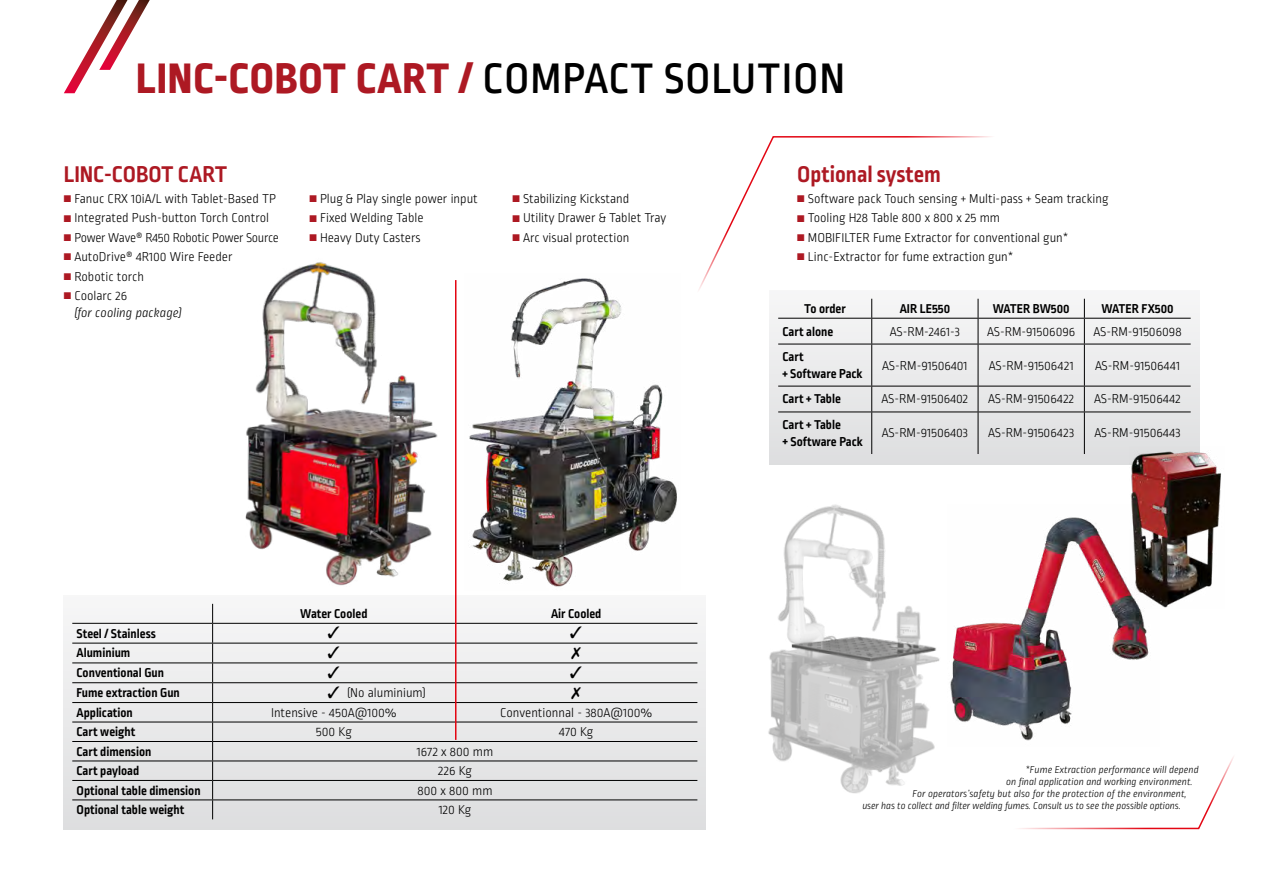
<style>
.page{position:relative;width:1263px;height:893px;background:#fff}
.page>*{position:absolute;margin:0;border:0;box-sizing:border-box;transform-origin:0 0}
.t1{font:800 45px "Ropa Sans Pro";letter-spacing:.02em;color:#ad1923}
.t2{font:700 24px "Ropa Sans Pro";color:#ad1923}
.t3{font:300 13.5px "Ropa Sans Pro";color:#000}
.t4{font:700 13.5px/16.2px "Ropa Sans Pro";color:#000}
.t5{font:300 13.5px "Ropa Sans Pro";letter-spacing:-.02em;color:#000}
.t6{font:italic 300 13.5px/17.2px "Ropa Sans Pro";color:#000}
.t7{font:italic 300 10.5px/12px "Ropa Sans Pro";color:#000}
.s1{font-weight:500;color:#000}
.s2{color:#ad1923}
.s3{font-style:normal}
</style>
<div class="page">
<svg style="left:1019px;top:756px;width:215px;height:74px"></svg>
<svg style="left:699px;top:136px;width:293px;height:233px"></svg>
<svg style="left:64px;top:0;width:86px;height:93px"></svg>
<div style="left:64px;top:595px;width:642px;height:234px;background:linear-gradient(to bottom,#f3f3f3,#dcddde)"></div>
<div style="left:770px;top:290px;width:429px;height:175px;background:#eaeaeb"></div>
<hr style="left:72px;top:623px;width:141px;height:1px;background:#000">
<hr style="left:213px;top:623px;width:242px;height:1px;background:#000">
<hr style="left:455px;top:623px;width:242px;height:1px;background:#000">
<hr style="left:72px;top:643px;width:141px;height:1px;background:#000">
<hr style="left:213px;top:643px;width:242px;height:1px;background:#000">
<hr style="left:455px;top:643px;width:242px;height:1px;background:#000">
<hr style="left:72px;top:662px;width:141px;height:1px;background:#000">
<hr style="left:213px;top:662px;width:242px;height:1px;background:#000">
<hr style="left:455px;top:662px;width:242px;height:1px;background:#000">
<hr style="left:72px;top:682px;width:141px;height:1px;background:#000">
<hr style="left:213px;top:682px;width:242px;height:1px;background:#000">
<hr style="left:455px;top:682px;width:242px;height:1px;background:#000">
<hr style="left:72px;top:702px;width:141px;height:1px;background:#000">
<hr style="left:213px;top:702px;width:242px;height:1px;background:#000">
<hr style="left:455px;top:702px;width:242px;height:1px;background:#000">
<svg style="left:212px;top:604px;width:1px;height:215px"></svg>
<hr style="left:72px;top:722px;width:141px;height:1px;background:#000">
<hr style="left:213px;top:722px;width:242px;height:1px;background:#000">
<hr style="left:455px;top:722px;width:242px;height:1px;background:#000">
<hr style="left:72px;top:741px;width:141px;height:1px;background:#000">
<hr style="left:213px;top:741px;width:242px;height:1px;background:#000">
<hr style="left:455px;top:741px;width:242px;height:1px;background:#000">
<hr style="left:72px;top:761px;width:141px;height:1px;background:#000">
<hr style="left:213px;top:761px;width:242px;height:1px;background:#000">
<hr style="left:455px;top:761px;width:242px;height:1px;background:#000">
<hr style="left:72px;top:780px;width:141px;height:1px;background:#000">
<hr style="left:213px;top:780px;width:242px;height:1px;background:#000">
<hr style="left:455px;top:780px;width:242px;height:1px;background:#000">
<hr style="left:72px;top:799px;width:141px;height:1px;background:#000">
<hr style="left:213px;top:799px;width:242px;height:1px;background:#000">
<hr style="left:455px;top:799px;width:242px;height:1px;background:#000">
<hr style="left:778px;top:318px;width:94px;height:1px;background:#000">
<hr style="left:872px;top:318px;width:106px;height:1px;background:#000">
<svg style="left:871px;top:299px;width:1px;height:45px"></svg>
<hr style="left:978px;top:318px;width:106px;height:1px;background:#000">
<svg style="left:978px;top:299px;width:1px;height:45px"></svg>
<hr style="left:1084px;top:318px;width:107px;height:1px;background:#000">
<hr style="left:778px;top:344px;width:94px;height:1px;background:#000">
<hr style="left:872px;top:344px;width:106px;height:1px;background:#000">
<hr style="left:871px;top:344px;width:1px;height:42px;background:#000">
<hr style="left:978px;top:344px;width:106px;height:1px;background:#000">
<hr style="left:978px;top:344px;width:1px;height:42px;background:#000">
<hr style="left:1084px;top:344px;width:107px;height:1px;background:#000">
<hr style="left:1084px;top:344px;width:1px;height:42px;background:#000">
<hr style="left:778px;top:386px;width:94px;height:1px;background:#000">
<hr style="left:872px;top:386px;width:106px;height:1px;background:#000">
<svg style="left:871px;top:386px;width:1px;height:26px"></svg>
<hr style="left:978px;top:386px;width:106px;height:1px;background:#000">
<svg style="left:978px;top:386px;width:1px;height:26px"></svg>
<hr style="left:1084px;top:386px;width:107px;height:1px;background:#000">
<svg style="left:1084px;top:386px;width:1px;height:26px"></svg>
<hr style="left:778px;top:412px;width:94px;height:1px;background:#000">
<hr style="left:872px;top:412px;width:106px;height:1px;background:#000">
<hr style="left:871px;top:412px;width:1px;height:42px;background:#000">
<hr style="left:978px;top:412px;width:106px;height:1px;background:#000">
<hr style="left:978px;top:412px;width:1px;height:42px;background:#000">
<hr style="left:1084px;top:412px;width:107px;height:1px;background:#000">
<hr style="left:1084px;top:412px;width:1px;height:42px;background:#000">
<svg style="left:1084px;top:299px;width:1px;height:45px"></svg>
<hr style="left:455px;top:280px;width:1px;height:460px;background:#e30613">
<img style="left:1129px;top:446px;width:92px;height:162px">
<img style="left:469px;top:278px;width:208px;height:309px">
<img style="left:245px;top:262px;width:193px;height:324px">
<img style="left:768px;top:504px;width:172px;height:290px">
<img style="left:950px;top:505px;width:210px;height:236px">
<svg style="left:328px;top:627px;width:11px;height:12px"></svg>
<svg style="left:571px;top:627px;width:11px;height:12px"></svg>
<svg style="left:328px;top:646px;width:11px;height:12px"></svg>
<svg style="left:571px;top:647px;width:10px;height:12px"></svg>
<svg style="left:328px;top:666px;width:11px;height:12px"></svg>
<svg style="left:571px;top:666px;width:11px;height:12px"></svg>
<svg style="left:328px;top:686px;width:11px;height:12px"></svg>
<svg style="left:571px;top:687px;width:10px;height:12px"></svg>
<p class="t1" style="left:136px;top:52px;width:710px">LINC-COBOT CART / <span class="s1">COMPACT SOLUTION</span></p>
<p class="t2" style="left:64px;top:160px;width:165px">LINC-COBOT CART</p>
<p class="t3" style="left:64px;top:192px;width:214px"><span class="s2">■</span> Fanuc CRX 10iA/L with Tablet-Based TP</p>
<p class="t3" style="left:64px;top:211px;width:207px"><span class="s2">■</span> Integrated Push-button Torch Control</p>
<p class="t5" style="left:64px;top:230px;width:217px"><span class="s2">■</span> Power Wave® R450 Robotic Power Source</p>
<p class="t3" style="left:64px;top:250px;width:170px"><span class="s2">■</span> AutoDrive® 4R100 Wire Feeder</p>
<p class="t3" style="left:64px;top:269px;width:82px"><span class="s2">■</span> Robotic torch</p>
<p class="t6" style="left:74px;top:288px;width:109px;text-indent:-11px"><span class="s2">■</span> <span class="s3">Coolarc 26<br></span>(for cooling package)</p>
<p class="t3" style="left:309px;top:192px;width:170px"><span class="s2">■</span> Plug &amp; Play single power input</p>
<p class="t3" style="left:309px;top:211px;width:116px"><span class="s2">■</span> Fixed Welding Table</p>
<p class="t3" style="left:309px;top:230px;width:113px"><span class="s2">■</span> Heavy Duty Casters</p>
<p class="t3" style="left:512px;top:192px;width:118px"><span class="s2">■</span> Stabilizing Kickstand</p>
<p class="t3" style="left:512px;top:211px;width:155px"><span class="s2">■</span> Utility Drawer &amp; Tablet Tray</p>
<p class="t3" style="left:512px;top:230px;width:119px"><span class="s2">■</span> Arc visual protection</p>
<p class="t4" style="left:300px;top:606px;width:69px">Water Cooled</p>
<p class="t4" style="left:551px;top:606px;width:52px">Air Cooled</p>
<p class="t4" style="left:77px;top:626px;width:81px">Steel / Stainless</p>
<p class="t4" style="left:77px;top:646px;width:55px">Aluminium</p>
<p class="t4" style="left:77px;top:665px;width:89px">Conventional Gun</p>
<p class="t4" style="left:77px;top:685px;width:105px">Fume extraction Gun</p>
<p class="t4" style="left:77px;top:705px;width:58px">Application</p>
<p class="t3" style="left:271px;top:705px;width:127px">Intensive - 450A@100%</p>
<p class="t3" style="left:500px;top:705px;width:154px">Conventionnal - 380A@100%</p>
<p class="t4" style="left:77px;top:724px;width:60px">Cart weight</p>
<p class="t3" style="left:316px;top:725px;width:37px">500 Kg</p>
<p class="t3" style="left:559px;top:725px;width:36px">470 Kg</p>
<p class="t4" style="left:77px;top:744px;width:76px">Cart dimension</p>
<p class="t3" style="left:417px;top:744px;width:78px">1672 x 800 mm</p>
<p class="t4" style="left:77px;top:763px;width:64px">Cart payload</p>
<p class="t3" style="left:438px;top:764px;width:35px">226 Kg</p>
<p class="t4" style="left:77px;top:783px;width:126px">Optional table dimension</p>
<p class="t3" style="left:417px;top:783px;width:77px">800 x 800 mm</p>
<p class="t4" style="left:77px;top:802px;width:109px">Optional table weight</p>
<p class="t3" style="left:439px;top:803px;width:34px">120 Kg</p>
<p class="t3" style="left:347px;top:686px;width:80px">(No aluminium)</p>
<p class="t2" style="left:797px;top:160px;width:145px">Optional system</p>
<p class="t3" style="left:797px;top:192px;width:313px"><span class="s2">■</span> Software pack Touch sensing + Multi-pass + Seam tracking</p>
<p class="t3" style="left:797px;top:211px;width:204px"><span class="s2">■</span> Tooling H28 Table 800 x 800 x 25 mm</p>
<p class="t3" style="left:797px;top:230px;width:273px"><span class="s2">■</span> MOBIFILTER Fume Extractor for conventional gun*</p>
<p class="t3" style="left:797px;top:250px;width:218px"><span class="s2">■</span> Linc-Extractor for fume extraction gun*</p>
<p class="t4" style="left:804px;top:301px;width:43px">To order</p>
<p class="t4" style="left:900px;top:301px;width:52px">AIR LE550</p>
<p class="t4" style="left:993px;top:301px;width:78px">WATER BW500</p>
<p class="t4" style="left:1101px;top:301px;width:73px">WATER FX500</p>
<p class="t4" style="left:782px;top:324px;width:52px">Cart alone</p>
<p class="t3" style="left:890px;top:324px;width:72px">AS-RM-2461-3</p>
<p class="t3" style="left:987px;top:324px;width:90px">AS-RM-91506096</p>
<p class="t3" style="left:1093px;top:324px;width:89px">AS-RM-91506098</p>
<p class="t4" style="left:782px;top:350px;width:82px">Cart<br>+ Software Pack</p>
<p class="t3" style="left:882px;top:358px;width:87px">AS-RM-91506401</p>
<p class="t3" style="left:989px;top:358px;width:86px">AS-RM-91506421</p>
<p class="t3" style="left:1095px;top:358px;width:87px">AS-RM-91506441</p>
<p class="t4" style="left:782px;top:392px;width:60px">Cart + Table</p>
<p class="t3" style="left:882px;top:392px;width:88px">AS-RM-91506402</p>
<p class="t3" style="left:988px;top:392px;width:88px">AS-RM-91506422</p>
<p class="t3" style="left:1094px;top:392px;width:88px">AS-RM-91506442</p>
<p class="t4" style="left:782px;top:418px;width:82px">Cart + Table<br>+ Software Pack</p>
<p class="t3" style="left:882px;top:426px;width:88px">AS-RM-91506403</p>
<p class="t3" style="left:988px;top:426px;width:87px">AS-RM-91506423</p>
<p class="t3" style="left:1094px;top:426px;width:88px">AS-RM-91506443</p>
<p class="t7" style="left:1006px;top:765px;width:194px;text-indent:19px">*Fume Extraction performance will depend on final application and working environment.</p>
<p class="t7" style="left:862px;top:789px;width:326px;text-indent:50px">For operators’safety but also for the protection of the environment, user has to collect and filter welding fumes. Consult us to see the possible options.</p>
</div>
